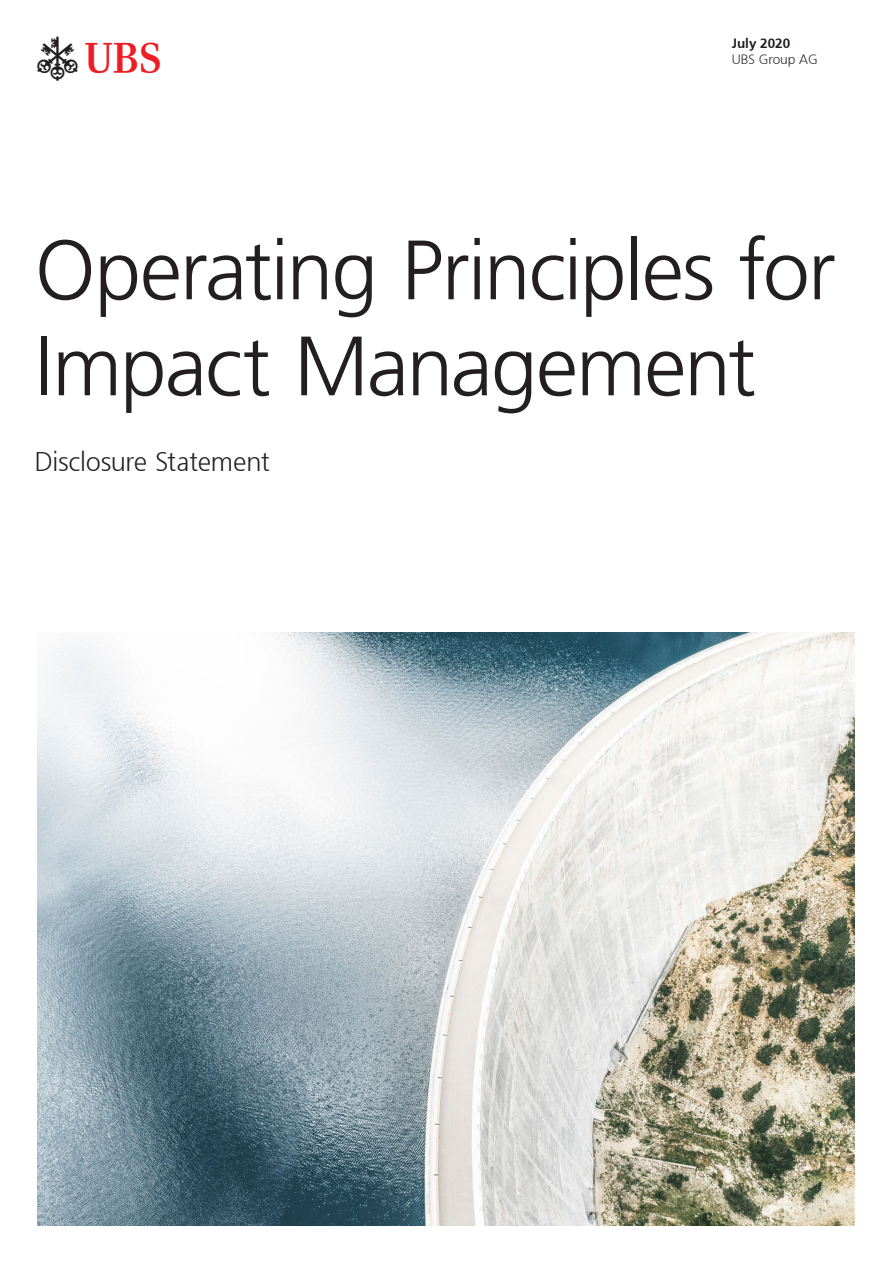
<style>
.page{position:relative;width:893px;height:1263px;background:#fff}
.page>*{position:absolute;margin:0;border:0;box-sizing:border-box;transform-origin:0 0}
.UBS_Template_Keyline{font:300 84px/96px "Frutiger 45";letter-spacing:-.025em;color:#231f20}
.t1{font:44.25px "UB Ssemiextra";color:#231f20}
.UBS_Template_Infolin{font:300 27px "Frutiger 45";letter-spacing:-.015em;color:#231f20}
.t2{font:300 13.5px "Frutiger 45";color:#231f20}
.t3{font:300 13.5px "Frutiger 45";color:#231f20}
.s1{font-size:30.6px;color:#ee1d23}
</style>
<div class="page">
<img style="left:38px;top:632px;width:817px;height:594px">
<p class="t1" style="left:38px;top:36px;width:124px">a<span class="s1">b</span></p>
<p class="t3" style="left:732px;top:35px;width:60px">July 2020</p>
<p class="t2" style="left:732px;top:52px;width:88px">UBS Group AG</p>
<p class="UBS_Template_Keyline" style="left:35px;top:222px;width:802px">Operating Principles for<br>Impact Management</p>
<p class="UBS_Template_Infolin" style="left:35px;top:446px;width:236px">Disclosure Statement</p>
</div>
